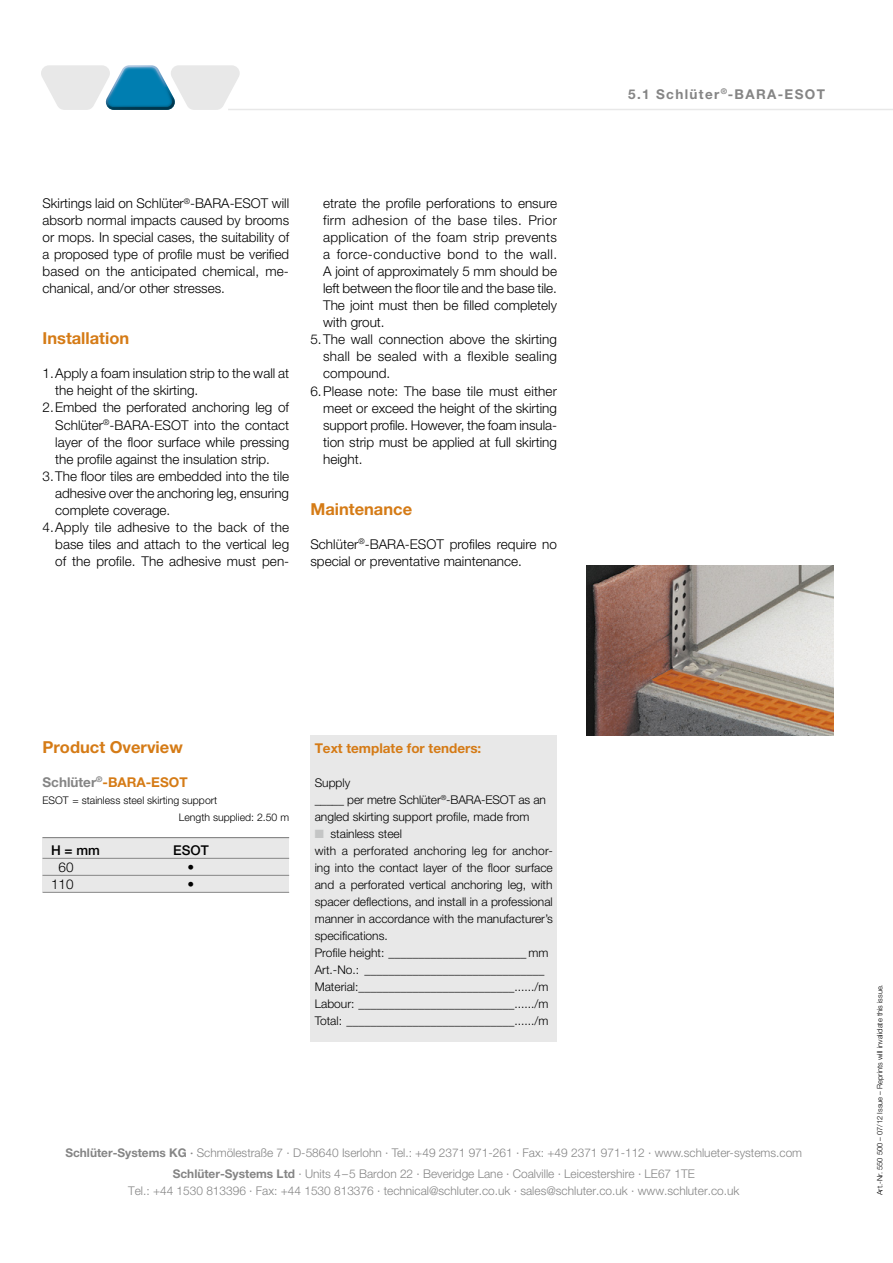
<style>
.page{position:relative;width:893px;height:1263px;background:#fff}
.page>*{position:absolute;margin:0;border:0;box-sizing:border-box;transform-origin:0 0}
.t1{font:700 16.5px "Helvetica Neue LT Pro";color:#d57b16}
.t2{font:300 13.5px/17px "Helvetica Neue LT Pro";color:#000;text-align:justify}
.t3{font:700 13.5px "Helvetica Neue LT Pro";color:#d57b16}
.t4{font:300 13.5px "Helvetica Neue LT Pro";letter-spacing:.02em;color:#000}
.t5{font:300 13.5px "Helvetica Neue LT Pro";letter-spacing:.025em;color:#000}
.t6{font:300 13.5px "Helvetica Neue LT Pro";letter-spacing:.03em;color:#000}
.t7{font:300 13.5px "Helvetica Neue LT Pro";letter-spacing:.035em;color:#000}
.t8{font:700 13.5px "Helvetica Neue LT Pro";letter-spacing:.1em;color:#858585}
.t9{font:500 13.5px "Helvetica Neue LT Pro";color:#000}
.t10{font:300 12px "Helvetica Neue LT Pro";color:#000}
.t11{font:300 12px/21.3px "Helvetica Neue LT Pro";color:#858585;text-align:center}
.t12{font:300 10.5px/17px "Helvetica Neue LT Pro";color:#000}
.t13{font:300 7.5px "Helvetica Neue LT Pro";color:#000}
.s1{color:#858585}
.s2{font-weight:700}
.s3{font-weight:500}
</style>
<div class="page">
<hr style="left:228px;top:109px;width:665px;height:1px;background:#e8e8e8">
<svg style="left:41px;top:65px;width:199px;height:45px"></svg>
<div style="left:310px;top:736px;width:247px;height:306px;background:#e8e8e8"></div>
<div style="left:43px;top:838px;width:246px;height:54px;background:#e8e8e8"></div>
<hr style="left:43px;top:837px;width:246px;height:1px;background:#858585">
<hr style="left:43px;top:858px;width:246px;height:1px;background:#858585">
<hr style="left:43px;top:875px;width:246px;height:1px;background:#858585">
<hr style="left:43px;top:892px;width:246px;height:1px;background:#858585">
<img style="left:587px;top:566px;width:246px;height:170px">
<p class="t2" style="left:43px;top:195px;width:248px">Skirtings laid on Schlüter<sup>®</sup>-BARA-ESOT will absorb normal impacts caused by brooms or mops. In special cases, the suitability of a proposed type of profile must be verified based on the anticipated chemical, me&shy;chanical, and/or other stresses.</p>
<p class="t1" style="left:43px;top:328px;width:88px">Installation</p>
<p class="t2" style="left:43px;top:365px;width:248px">1.Apply a foam insulation strip to the wall at</p>
<p class="t2" style="left:55px;top:382px;width:145px">the height of the skirting.</p>
<p class="t2" style="left:43px;top:399px;width:248px">2.Embed the perforated anchoring leg of</p>
<p class="t2" style="left:55px;top:416px;width:235px">Schlüter<sup>®</sup>-BARA-ESOT into the contact</p>
<p class="t2" style="left:55px;top:433px;width:235px">layer of the floor surface while pressing</p>
<p class="t2" style="left:55px;top:450px;width:216px">the profile against the insulation strip.</p>
<p class="t2" style="left:43px;top:467px;width:248px">3.The floor tiles are embedded into the tile</p>
<p class="t2" style="left:55px;top:484px;width:235px">adhesive over the anchoring leg, ensuring</p>
<p class="t2" style="left:55px;top:501px;width:117px">complete coverage.</p>
<p class="t2" style="left:43px;top:518px;width:248px">4.Apply tile adhesive to the back of the</p>
<p class="t2" style="left:55px;top:535px;width:235px">base tiles and attach to the vertical leg</p>
<p class="t2" style="left:55px;top:552px;width:235px">of the profile. The adhesive must pen-</p>
<p class="t2" style="left:323px;top:195px;width:235px">etrate the profile perforations to ensure</p>
<p class="t6" style="left:323px;top:212px;width:235px">firm adhesion of the base tiles. Prior</p>
<p class="t4" style="left:323px;top:229px;width:235px">application of the foam strip prevents</p>
<p class="t7" style="left:323px;top:246px;width:236px">a force-conductive bond to the wall.</p>
<p class="t2" style="left:323px;top:263px;width:235px">A joint of approximately 5 mm should be</p>
<p class="t2" style="left:323px;top:280px;width:235px">left between the floor tile and the base tile.</p>
<p class="t2" style="left:323px;top:297px;width:235px">The joint must then be filled completely</p>
<p class="t2" style="left:323px;top:314px;width:63px">with grout.</p>
<p class="t2" style="left:310px;top:331px;width:248px">5.The wall connection above the skirting</p>
<p class="t5" style="left:323px;top:348px;width:235px">shall be sealed with a flexible sealing</p>
<p class="t2" style="left:323px;top:365px;width:69px">compound.</p>
<p class="t2" style="left:310px;top:382px;width:248px">6.Please note: The base tile must either</p>
<p class="t2" style="left:323px;top:399px;width:235px">meet or exceed the height of the skirting</p>
<p class="t2" style="left:323px;top:416px;width:235px">support profile. However, the foam insula-</p>
<p class="t2" style="left:323px;top:433px;width:235px">tion strip must be applied at full skirting</p>
<p class="t2" style="left:323px;top:450px;width:41px">height.</p>
<p class="t1" style="left:310px;top:498px;width:103px">Maintenance</p>
<p class="t2" style="left:310px;top:535px;width:248px">Schlüter<sup>®</sup>-BARA-ESOT profiles require no special or preventative maintenance.</p>
<p class="t8" style="left:628px;top:86px;width:198px">5.1 Schlüter<sup>®</sup>-BARA-ESOT</p>
<p class="t1" style="left:43px;top:737px;width:142px">Product Overview</p>
<p class="t3" style="left:43px;top:773px;width:147px"><span class="s1">Schlüter</span><sup>®</sup>-BARA-ESOT</p>
<p class="t12" style="left:179px;top:791px;width:112px;text-indent:-136px">ESOT = stainless steel skirting support<br>Length supplied: 2.50 m</p>
<p class="t9" style="left:51px;top:842px;width:50px">H = mm</p>
<p class="t9" style="left:173px;top:842px;width:37px">ESOT</p>
<p class="t2" style="left:59px;top:858px;width:17px">60</p>
<p class="t2" style="left:188px;top:858px;width:8px">•</p>
<p class="t2" style="left:51px;top:875px;width:24px">110</p>
<p class="t2" style="left:188px;top:875px;width:8px">•</p>
<p class="t3" style="left:315px;top:739px;width:168px">Text template for tenders:</p>
<p class="t10" style="left:315px;top:775px;width:37px">Supply</p>
<p class="t10" style="left:315px;top:792px;width:233px">_____ per metre Schlüter<sup>®</sup>-BARA-ESOT as an</p>
<p class="t10" style="left:315px;top:809px;width:216px">angled skirting support profile, made from</p>
<p class="t10" style="left:330px;top:826px;width:73px">stainless steel</p>
<p class="t10" style="left:315px;top:843px;width:240px">with a perforated anchoring leg for anchor-</p>
<p class="t10" style="left:315px;top:860px;width:240px">ing into the contact layer of the floor surface</p>
<p class="t10" style="left:315px;top:877px;width:239px">and a perforated vertical anchoring leg, with</p>
<p class="t10" style="left:315px;top:894px;width:240px">spacer deflections, and install in a professional</p>
<p class="t10" style="left:315px;top:911px;width:240px">manner in accordance with the manufacturer’s</p>
<p class="t10" style="left:315px;top:928px;width:75px">specifications.</p>
<p class="t10" style="left:315px;top:945px;width:235px">Profile height: _______________________ mm</p>
<p class="t10" style="left:315px;top:962px;width:231px">Art.-No.: ______________________________</p>
<p class="t10" style="left:315px;top:979px;width:235px">Material:__________________________....../m</p>
<p class="t10" style="left:315px;top:996px;width:235px">Labour: __________________________....../m</p>
<p class="t10" style="left:315px;top:1013px;width:235px">Total: ____________________________....../m</p>
<p class="t11" style="left:65px;top:1141px;width:738px"><span class="s2">Schlüter-Systems KG</span> <span class="s3">·</span> Schmölestraße 7 · D-58640 Iserlohn · Tel.: +49 2371 971-261 · Fax: +49 2371 971-112 · www.schlueter-systems.com<br><span class="s2">Schlüter-Systems Ltd</span> · Units 4–5 Bardon 22 · Beveridge Lane · Coalville · Leicestershire · LE67 1TE</p>
<p class="t11" style="left:128px;top:1180px;width:613px">Tel.: +44 1530 813396 · Fax: +44 1530 813376 · technical@schluter.co.uk · sales@schluter.co.uk · www.schluter.co.uk</p>
<p class="t13" style="left:875px;top:1195px;width:212px;rotate:-90deg">Art.-Nr. 550 500 – 07/12 Issue – Reprints will invalidate this issue.</p>
</div>
